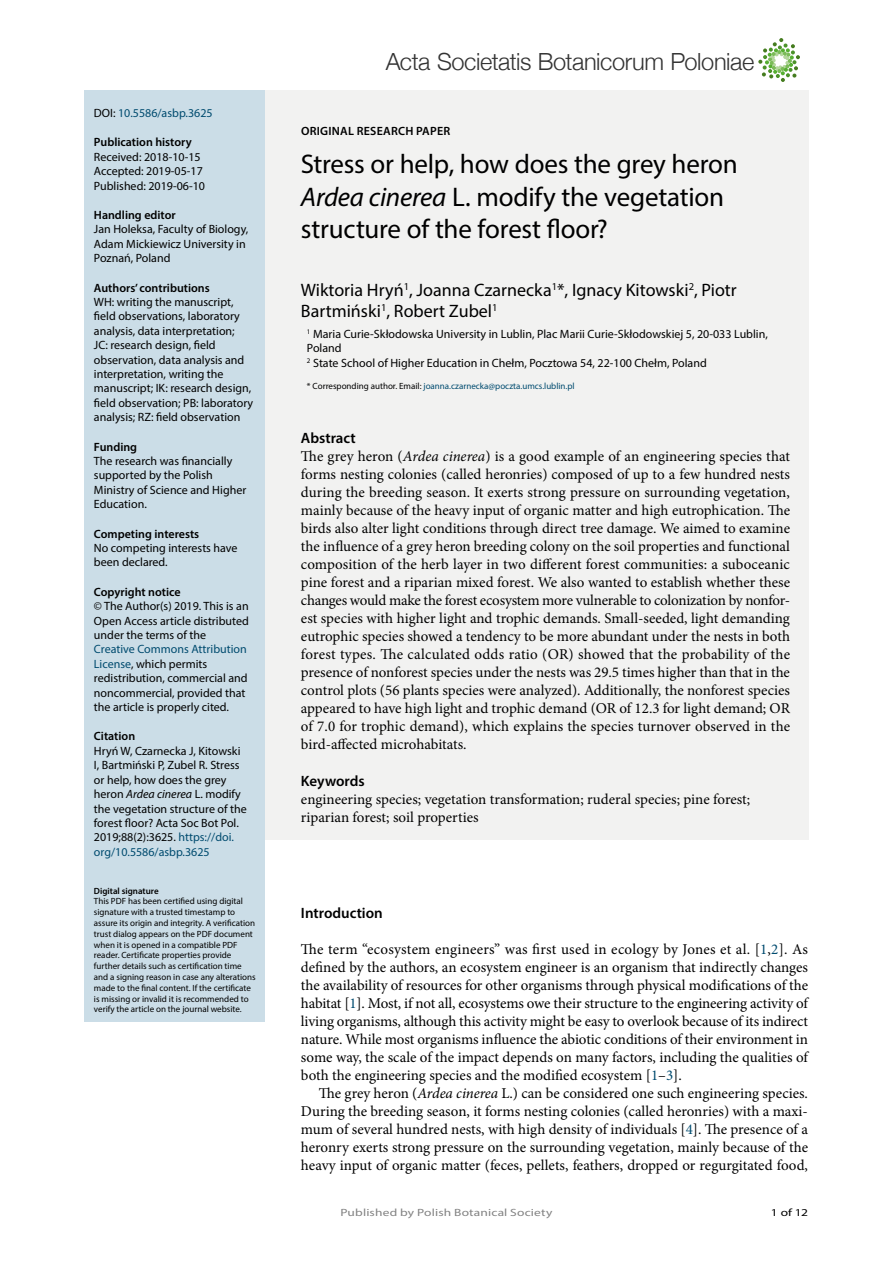
<style>
.page{position:relative;width:893px;height:1263px;background:#fff}
.page>*{position:absolute;margin:0;border:0;box-sizing:border-box;transform-origin:0 0}
.t1{font:27px/32.4px "Myriad Pro";letter-spacing:-.01em;color:#000}
.t2{font:300 23.55px "Helvetica Neue";letter-spacing:-.02em;color:#333}
.Authors{font:18px/21.6px "Myriad Pro";color:#000}
.Body_text{font:15px/18px "Minion Pro";color:#000;text-align:justify}
.Body_text___first_li{font:15px/18px "Minion Pro";color:#000;text-align:justify}
.Keywords{font:15px/18px "Minion Pro";color:#000}
.t3{font:600 15px "Myriad Pro";color:#000}
.Body_text-2{font:12px/14.4px "Myriad Pro";color:#000}
.Affiliations{font:12px/14.4px "Myriad Pro";color:#000}
.Article_type{font:600 12px "Myriad Pro";color:#000}
.Article_type-2{font:600 12px "Myriad Pro";letter-spacing:.02em;color:#000}
.Body_text-3{font:12px "Myriad Pro";color:#004b6f}
.t4{font:10.5px "Myriad Pro Regular 2";letter-spacing:.01em;color:#828282;scale:1.28 1}
.t5{font:10.5px "Myriad Pro";color:#000;scale:1.28 1}
.Body_text-4{font:9px/10.8px "Myriad Pro";color:#000}
.Corresponding_author{font:9px "Myriad Pro";color:#004b6f}
.t6{font:600 9px "Myriad Pro";color:#000}
.s1{color:#000}
.s2{color:#004b6f}
.s3{font-style:italic}
</style>
<div class="page">
<svg style="left:758px;top:38px;width:42px;height:44px"></svg>
<div style="left:265px;top:90px;width:543px;height:749px;background:#f2f2f1"></div>
<div style="left:85px;top:90px;width:180px;height:931px;background:#cbdde7"></div>
<p class="Body_text-3" style="left:94px;top:106px;width:120px"><span class="s1">DOI:</span> 10.5586/asbp.3625</p>
<p class="Article_type" style="left:94px;top:135px;width:99px">Publication history</p>
<p class="Body_text-2" style="left:94px;top:149px;width:108px">Received: 2018-10-15</p>
<p class="Body_text-2" style="left:94px;top:164px;width:110px">Accepted: 2019-05-17</p>
<p class="Body_text-2" style="left:94px;top:178px;width:113px">Published: 2019-06-10</p>
<p class="Article_type" style="left:94px;top:207px;width:83px">Handling editor</p>
<p class="Body_text-2" style="left:94px;top:222px;width:156px">Jan Holeksa, Faculty of Biology,<br>Adam Mickiewicz University in<br>Poznań, Poland</p>
<p class="Article_type" style="left:94px;top:280px;width:117px">Authors’ contributions</p>
<p class="Body_text-2" style="left:94px;top:295px;width:161px">WH: writing the manuscript, field observations, laboratory analysis, data interpretation;<br>JC: research design, field observation, data analysis and interpretation, writing the manuscript; IK: research design, field observation; PB: laboratory analysis; RZ: field observation</p>
<p class="Article_type" style="left:94px;top:439px;width:45px">Funding</p>
<p class="Body_text-2" style="left:94px;top:454px;width:154px">The research was financially supported by the Polish<br>Ministry of Science and Higher<br>Education.</p>
<p class="Article_type" style="left:94px;top:526px;width:107px">Competing interests</p>
<p class="Body_text-2" style="left:94px;top:541px;width:145px">No competing interests have been declared.</p>
<p class="Article_type" style="left:94px;top:584px;width:88px">Copyright notice</p>
<p class="Body_text-2" style="left:94px;top:599px;width:156px">© The Author(s) 2019. This is an<br>Open Access article distributed under the terms of the<br><span class="s2">Creative Commons Attribution<br>License</span>, which permits redistribution, commercial and noncommercial, provided that the article is properly cited.</p>
<p class="Article_type" style="left:94px;top:729px;width:43px">Citation</p>
<p class="Body_text-2" style="left:94px;top:743px;width:154px">Hryń W, Czarnecka J, Kitowski<br>I, Bartmiński P, Zubel R. Stress or help, how does the grey heron <span class="s3">Ardea cinerea</span> L. modify the vegetation structure of the forest floor? Acta Soc Bot Pol.<br>2019;88(2):3625. <span class="s2">https://doi. org/10.5586/asbp.3625</span></p>
<p class="t6" style="left:94px;top:885px;width:66px">Digital signature</p>
<p class="Body_text-4" style="left:94px;top:896px;width:163px">This PDF has been certified using digital signature with a trusted timestamp to assure its origin and integrity. A verification trust dialog appears on the PDF document when it is opened in a compatible PDF reader. Certificate properties provide further details such as certification time and a signing reason in case any alterations made to the final content. If the certificate is missing or invalid it is recommended to verify the article on the journal website.</p>
<h2 class="t2" style="left:386px;top:43px;width:370px">Acta Societatis Botanicorum Poloniae</h2>
<p class="Article_type-2" style="left:301px;top:123px;width:151px">ORIGINAL RESEARCH PAPER</p>
<p class="t1" style="left:301px;top:148px;width:438px">Stress or help, how does the grey heron<br><span class="s3">Ardea cinerea</span> L. modify the vegetation structure of the forest floor?</p>
<p class="Authors" style="left:301px;top:279px;width:437px">Wiktoria Hryń<sup>1</sup>, Joanna Czarnecka<sup>1</sup>*, Ignacy Kitowski<sup>2</sup>, Piotr<br>Bartmiński<sup>1</sup>, Robert Zubel<sup>1</sup></p>
<p class="Affiliations" style="left:307px;top:326px;width:462px"><sup>1</sup> Maria Curie-Skłodowska University in Lublin, Plac Marii Curie-Skłodowskiej 5, 20-033 Lublin,<br>Poland</p>
<p class="Affiliations" style="left:307px;top:355px;width:401px"><sup>2</sup> State School of Higher Education in Chełm, Pocztowa 54, 22-100 Chełm, Poland</p>
<p class="Corresponding_author" style="left:307px;top:381px;width:269px"><span class="s1">* Corresponding author. Email:</span> joanna.czarnecka@poczta.umcs.lublin.pl</p>
<p class="t3" style="left:301px;top:429px;width:56px">Abstract</p>
<p class="Body_text" style="left:301px;top:448px;width:491px">The grey heron (<span class="s3">Ardea cinerea</span>) is a good example of an engineering species that forms nesting colonies (called heronries) composed of up to a few hundred nests during the breeding season. It exerts strong pressure on surrounding vegetation, mainly because of the heavy input of organic matter and high eutrophication. The birds also alter light conditions through direct tree damage. We aimed to examine the influence of a grey heron breeding colony on the soil properties and functional composition of the herb layer in two different forest communities: a suboceanic pine forest and a riparian mixed forest. We also wanted to establish whether these changes would make the forest ecosystem more vulnerable to colonization by nonfor&shy;est species with higher light and trophic demands. Small-seeded, light demanding eutrophic species showed a tendency to be more abundant under the nests in both forest types. The calculated odds ratio (OR) showed that the probability of the presence of nonforest species under the nests was 29.5 times higher than that in the control plots (56 plants species were analyzed). Additionally, the nonforest species appeared to have high light and trophic demand (OR of 12.3 for light demand; OR of 7.0 for trophic demand), which explains the species turnover observed in the bird-affected microhabitats.</p>
<p class="t3" style="left:301px;top:771px;width:65px">Keywords</p>
<p class="Keywords" style="left:301px;top:790px;width:451px">engineering species; vegetation transformation; ruderal species; pine forest; riparian forest; soil properties</p>
<p class="t3" style="left:301px;top:903px;width:83px">Introduction</p>
<p class="Body_text" style="left:301px;top:940px;width:509px">The term “ecosystem engineers” was first used in ecology by Jones et al. [<span class="s2">1</span>,<span class="s2">2</span>]. As defined by the authors, an ecosystem engineer is an organism that indirectly changes the availability of resources for other organisms through physical modifications of the habitat [<span class="s2">1</span>]. Most, if not all, ecosystems owe their structure to the engineering activity of living organisms, although this activity might be easy to overlook because of its indirect nature. While most organisms influence the abiotic conditions of their environment in some way, the scale of the impact depends on many factors, including the qualities of both the engineering species and the modified ecosystem [<span class="s2">1</span>–<span class="s2">3</span>].</p>
<p class="Body_text___first_li" style="left:301px;top:1084px;width:509px;text-indent:18px">The grey heron (<span class="s3">Ardea cinerea</span> L.) can be considered one such engineering species.<br>During the breeding season, it forms nesting colonies (called heronries) with a maxi&shy;mum of several hundred nests, with high density of individuals [<span class="s2">4</span>]. The presence of a heronry exerts strong pressure on the surrounding vegetation, mainly because of the heavy input of organic matter (feces, pellets, feathers, dropped or regurgitated food,</p>
<p class="t4" style="left:340px;top:1205px;width:167px">Published by Polish Botanical Society</p>
<p class="t5" style="left:771px;top:1205px;width:30px">1 of 12</p>
</div>
